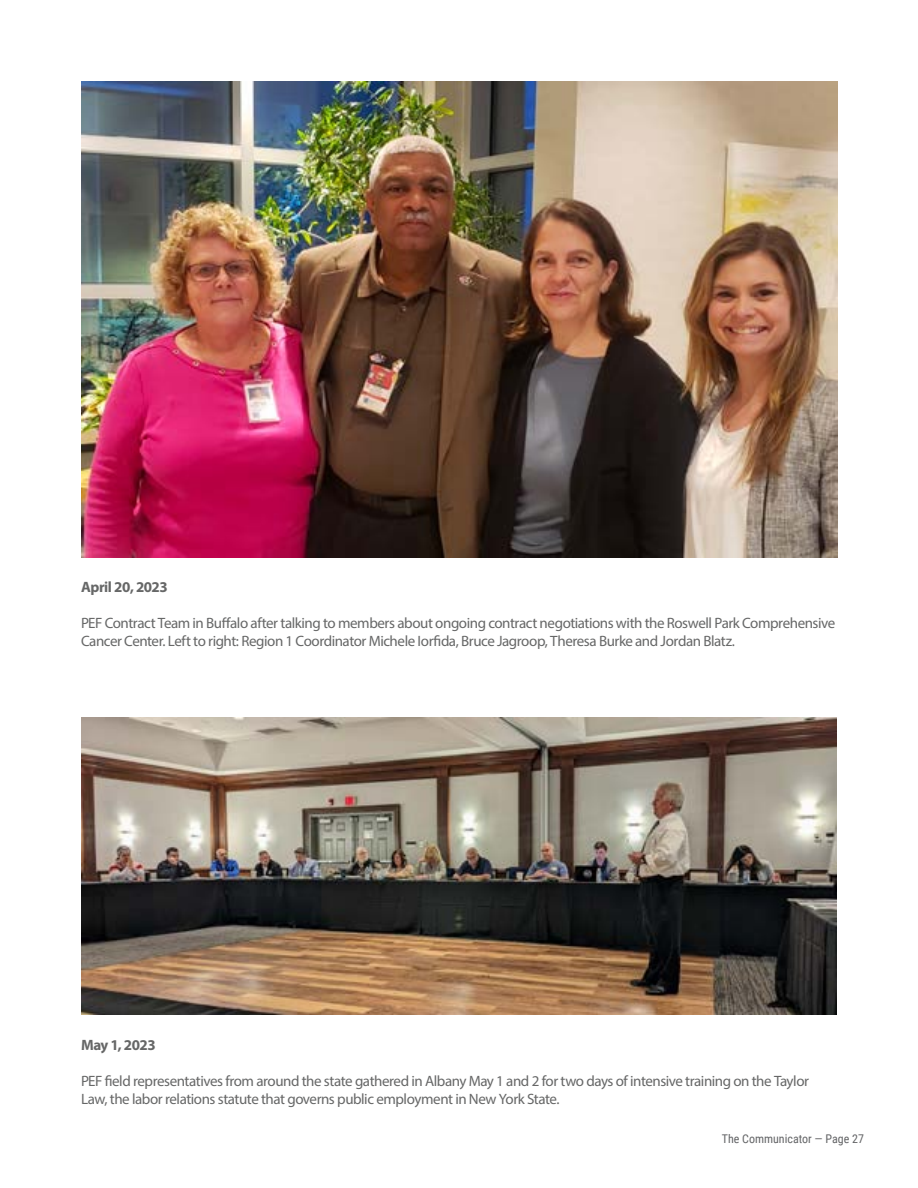
<style>
.page{position:relative;width:918px;height:1188px;background:#fff}
.page>*{position:absolute;margin:0;border:0;box-sizing:border-box;transform-origin:0 0}
.t1{font:15px/18px "Myriad Pro";letter-spacing:-.03em;color:#666767}
.t2{font:700 15px "Myriad Pro";letter-spacing:-.03em;color:#666767}
.t3{font:12px "Roboto Condensed";color:#636466}
</style>
<div class="page">
<img style="left:81px;top:717px;width:756px;height:298px">
<img style="left:81px;top:82px;width:756px;height:475px">
<p class="t2" style="left:81px;top:577px;width:88px">April 20, 2023</p>
<p class="t1" style="left:81px;top:613px;width:756px">PEF Contract Team in Buffalo after talking to members about ongoing contract negotiations with the Roswell Park Comprehensive<br>Cancer Center. Left to right: Region 1 Coordinator Michele Iorfida, Bruce Jagroop, Theresa Burke and Jordan Blatz.</p>
<p class="t2" style="left:81px;top:1035px;width:76px">May 1, 2023</p>
<p class="t1" style="left:81px;top:1071px;width:730px">PEF field representatives from around the state gathered in Albany May 1 and 2 for two days of intensive training on the Taylor<br>Law, the labor relations statute that governs public employment in New York State.</p>
<p class="t3" style="left:722px;top:1130px;width:144px">The Communicator — Page 27</p>
</div>
